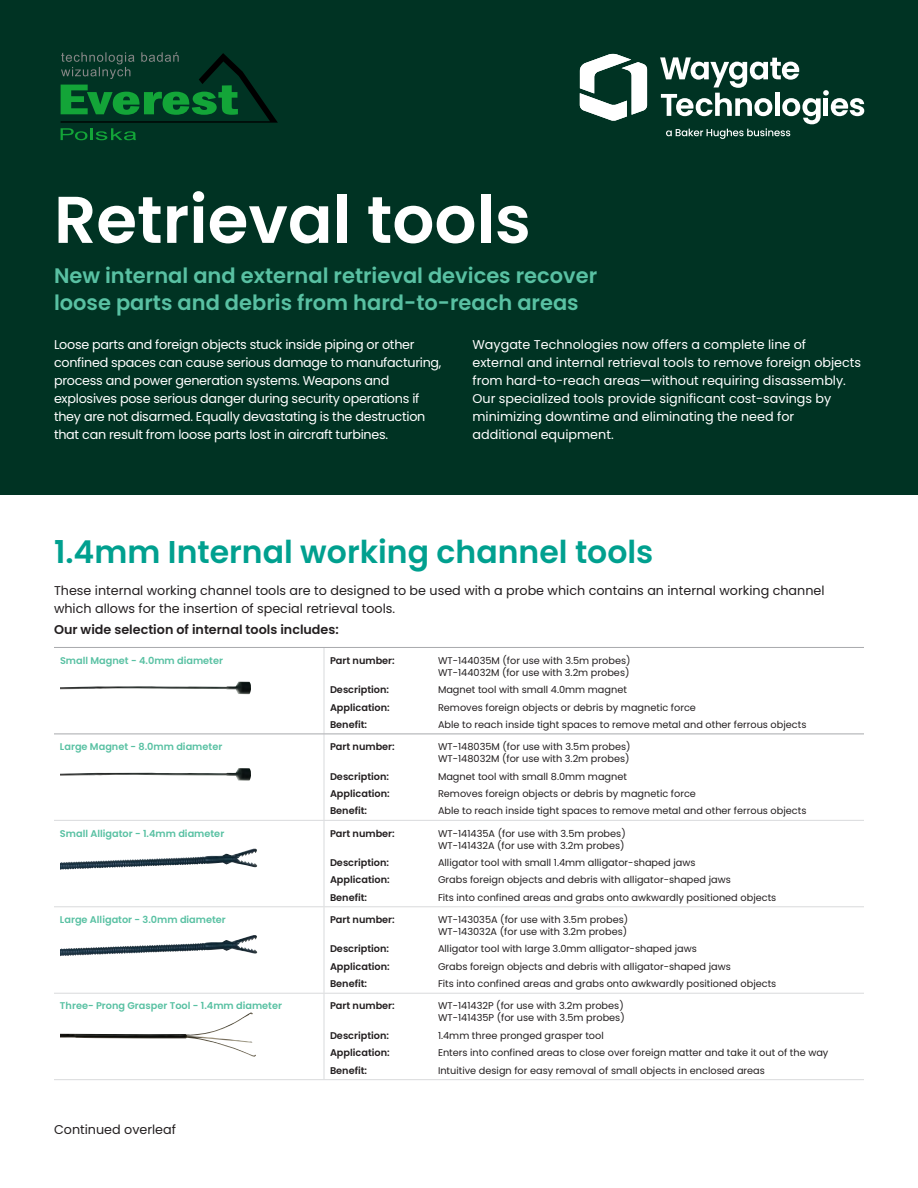
<style>
.page{position:relative;width:918px;height:1188px;background:#fff}
.page>*{position:absolute;margin:0;border:0;box-sizing:border-box;transform-origin:0 0}
.t1{font:600 66px "Poppins";color:#fff}
.t2{font:600 31.5px "Poppins";color:#00a08f}
.t3{font:600 21px/27px "Poppins";color:#59c1a3}
.t4{font:12.75px/18px "Poppins";letter-spacing:-.02em;color:#fff}
.t5{font:12.75px/18px "Poppins";color:#fff}
.t6{font:12.75px/18px "Poppins";color:#231f20}
.t7{font:600 12.75px "Poppins";color:#231f20}
.t8{font:9.75px/12px "Poppins";color:#231f20}
.t9{font:600 9.75px "Poppins";color:#231f20}
.t10{font:600 9.75px "Poppins";color:#59c1a3}
</style>
<div class="page">
<div style="left:0;top:0;width:918px;height:495px;background:#003323"></div>
<hr style="left:324px;top:648px;width:1px;height:86px;background:#d9dadc">
<hr style="left:324px;top:734px;width:1px;height:86px;background:#d9dadc">
<hr style="left:54px;top:820px;width:270px;height:1px;background:#d9dadc">
<hr style="left:324px;top:820px;width:540px;height:1px;background:#d9dadc">
<hr style="left:324px;top:821px;width:1px;height:85px;background:#d9dadc">
<hr style="left:54px;top:906px;width:270px;height:1px;background:#d9dadc">
<hr style="left:324px;top:906px;width:540px;height:1px;background:#d9dadc">
<hr style="left:324px;top:907px;width:1px;height:86px;background:#d9dadc">
<hr style="left:54px;top:993px;width:270px;height:1px;background:#d9dadc">
<hr style="left:324px;top:993px;width:540px;height:1px;background:#d9dadc">
<hr style="left:324px;top:994px;width:1px;height:85px;background:#d9dadc">
<hr style="left:54px;top:1079px;width:270px;height:1px;background:#d9dadc">
<hr style="left:324px;top:1079px;width:540px;height:1px;background:#d9dadc">
<hr style="left:54px;top:647px;width:270px;height:1px;background:#a8a9ad">
<hr style="left:324px;top:647px;width:540px;height:1px;background:#a8a9ad">
<hr style="left:54px;top:734px;width:270px;height:1px;background:#a8a9ad">
<hr style="left:324px;top:734px;width:540px;height:1px;background:#a8a9ad">
<img style="left:60px;top:682px;width:191px;height:12px">
<img style="left:60px;top:768px;width:191px;height:13px">
<img style="left:116px;top:853px;width:122px;height:8px">
<img style="left:116px;top:940px;width:122px;height:7px">
<img style="left:60px;top:1013px;width:196px;height:44px">
<svg style="left:580px;top:54px;width:67px;height:67px"></svg>
<svg style="left:660px;top:57px;width:204px;height:82px"></svg>
<svg style="left:61px;top:52px;width:217px;height:88px"></svg>
<h1 class="t1" style="left:54px;top:181px;width:478px">Retrieval tools</h1>
<h3 class="t3" style="left:54px;top:263px;width:545px">New internal and external retrieval devices recover loose parts and debris from hard-to-reach areas</h3>
<p class="t4" style="left:54px;top:335px;width:389px">Loose parts and foreign objects stuck inside piping or other confined spaces can cause serious damage to manufacturing, process and power generation systems. Weapons and explosives pose serious danger during security operations if they are not disarmed. Equally devastating is the destruction that can result from loose parts lost in aircraft turbines.</p>
<p class="t5" style="left:472px;top:335px;width:390px">Waygate Technologies now offers a complete line of<br>external and internal retrieval tools to remove foreign objects from hard-to-reach areas—without requiring disassembly.<br>Our specialized tools provide significant cost-savings by minimizing downtime and eliminating the need for additional equipment.</p>
<h2 class="t2" style="left:54px;top:534px;width:601px">1.4mm Internal working channel tools</h2>
<h3 class="t6" style="left:54px;top:581px;width:772px">These internal working channel tools are to designed to be used with a probe which contains an internal working channel which allows for the insertion of special retrieval tools.</h3>
<h3 class="t7" style="left:54px;top:622px;width:286px">Our wide selection of internal tools includes:</h3>
<p class="t10" style="left:60px;top:655px;width:165px">Small Magnet - 4.0mm diameter</p>
<p class="t9" style="left:330px;top:655px;width:66px">Part number:</p>
<p class="t8" style="left:438px;top:654px;width:194px">WT-144035M (for use with 3.5m probes)<br>WT-144032M (for use with 3.2m probes)</p>
<p class="t9" style="left:330px;top:684px;width:61px">Description:</p>
<p class="t8" style="left:438px;top:684px;width:191px">Magnet tool with small 4.0mm magnet</p>
<p class="t9" style="left:330px;top:701px;width:61px">Application:</p>
<p class="t8" style="left:438px;top:701px;width:260px">Removes foreign objects or debris by magnetic force</p>
<p class="t9" style="left:330px;top:719px;width:39px">Benefit:</p>
<p class="t8" style="left:438px;top:719px;width:370px">Able to reach inside tight spaces to remove metal and other ferrous objects</p>
<p class="t10" style="left:60px;top:741px;width:164px">Large Magnet - 8.0mm diameter</p>
<p class="t9" style="left:330px;top:741px;width:66px">Part number:</p>
<p class="t8" style="left:438px;top:741px;width:194px">WT-148035M (for use with 3.5m probes)<br>WT-148032M (for use with 3.2m probes)</p>
<p class="t9" style="left:330px;top:770px;width:61px">Description:</p>
<p class="t8" style="left:438px;top:770px;width:191px">Magnet tool with small 8.0mm magnet</p>
<p class="t9" style="left:330px;top:788px;width:61px">Application:</p>
<p class="t8" style="left:438px;top:788px;width:260px">Removes foreign objects or debris by magnetic force</p>
<p class="t9" style="left:330px;top:805px;width:39px">Benefit:</p>
<p class="t8" style="left:438px;top:805px;width:370px">Able to reach inside tight spaces to remove metal and other ferrous objects</p>
<p class="t10" style="left:60px;top:828px;width:166px">Small Alligator - 1.4mm diameter</p>
<p class="t9" style="left:330px;top:828px;width:66px">Part number:</p>
<p class="t8" style="left:438px;top:827px;width:189px">WT-141435A (for use with 3.5m probes)<br>WT-141432A (for use with 3.2m probes)</p>
<p class="t9" style="left:330px;top:857px;width:61px">Description:</p>
<p class="t8" style="left:438px;top:857px;width:259px">Alligator tool with small 1.4mm alligator-shaped jaws</p>
<p class="t9" style="left:330px;top:874px;width:61px">Application:</p>
<p class="t8" style="left:438px;top:874px;width:294px">Grabs foreign objects and debris with alligator-shaped jaws</p>
<p class="t9" style="left:330px;top:892px;width:39px">Benefit:</p>
<p class="t8" style="left:438px;top:891px;width:340px">Fits into confined areas and grabs onto awkwardly positioned objects</p>
<p class="t10" style="left:60px;top:914px;width:167px">Large Alligator - 3.0mm diameter</p>
<p class="t9" style="left:330px;top:914px;width:66px">Part number:</p>
<p class="t8" style="left:438px;top:914px;width:192px">WT-143035A (for use with 3.5m probes)<br>WT-143032A (for use with 3.2m probes)</p>
<p class="t9" style="left:330px;top:943px;width:61px">Description:</p>
<p class="t8" style="left:438px;top:943px;width:260px">Alligator tool with large 3.0mm alligator-shaped jaws</p>
<p class="t9" style="left:330px;top:961px;width:61px">Application:</p>
<p class="t8" style="left:438px;top:960px;width:294px">Grabs foreign objects and debris with alligator-shaped jaws</p>
<p class="t9" style="left:330px;top:978px;width:39px">Benefit:</p>
<p class="t8" style="left:438px;top:978px;width:340px">Fits into confined areas and grabs onto awkwardly positioned objects</p>
<p class="t10" style="left:60px;top:1000px;width:224px">Three- Prong Grasper Tool - 1.4mm diameter</p>
<p class="t9" style="left:330px;top:1000px;width:66px">Part number:</p>
<p class="t8" style="left:438px;top:1000px;width:188px">WT-141432P (for use with 3.2m probes)<br>WT-141435P (for use with 3.5m probes)</p>
<p class="t9" style="left:330px;top:1030px;width:61px">Description:</p>
<p class="t8" style="left:438px;top:1030px;width:167px">1.4mm three pronged grasper tool</p>
<p class="t9" style="left:330px;top:1047px;width:61px">Application:</p>
<p class="t8" style="left:438px;top:1047px;width:392px">Enters into confined areas to close over foreign matter and take it out of the way</p>
<p class="t9" style="left:330px;top:1065px;width:39px">Benefit:</p>
<p class="t8" style="left:438px;top:1064px;width:328px">Intuitive design for easy removal of small objects in enclosed areas</p>
<h3 class="t6" style="left:54px;top:1121px;width:124px">Continued overleaf</h3>
</div>
